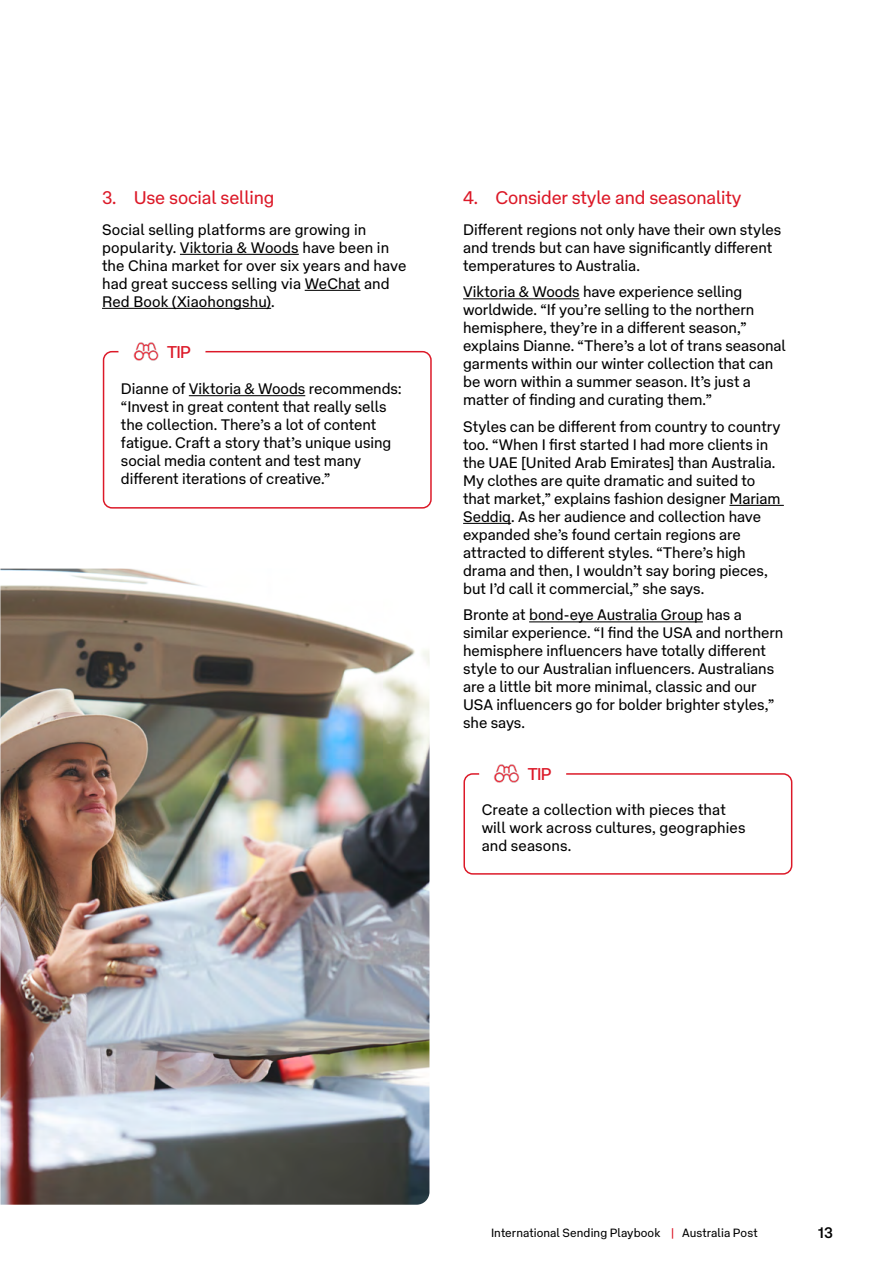
<style>
.page{position:relative;width:893px;height:1263px;background:#fff}
.page>*{position:absolute;margin:0;border:0;box-sizing:border-box;transform-origin:0 0}
.t1{font:18px "AP Type Pro Text";letter-spacing:-.01em;color:#dc1928}
.t2{font:16.8px "AP Type Pro Display";letter-spacing:-.01em;color:#dc1928}
.t3{font:15px/18px "AP Type Pro Text";letter-spacing:-.005em;color:#000}
.t4{font:500 15px "AP Type Pro Text";color:#000}
.t5{font:11.7px "AP Type Pro Text";letter-spacing:.005em;color:#000}
.s1{color:#dc1928}
</style>
<div class="page">
<hr style="left:180px;top:254px;width:119px;height:1px;background:#000">
<hr style="left:305px;top:290px;width:55px;height:1px;background:#000">
<hr style="left:102px;top:308px;width:169px;height:1px;background:#000">
<hr style="left:463px;top:298px;width:117px;height:1px;background:#000">
<hr style="left:729px;top:505px;width:55px;height:1px;background:#000">
<hr style="left:463px;top:523px;width:48px;height:1px;background:#000">
<hr style="left:529px;top:621px;width:174px;height:1px;background:#000">
<div style="left:103px;top:351px;width:329px;height:158px;border:2px solid #dc1928;border-radius:9px"></div>
<hr style="left:189px;top:395px;width:116px;height:1px;background:#000">
<div style="left:118px;top:332px;width:88px;height:37px;background:#fff;border-radius:18px"></div>
<img style="left:133px;top:342px;width:26px;height:19px">
<img style="left:0;top:569px;width:429px;height:636px">
<div style="left:463px;top:773px;width:329px;height:102px;border:2px solid #dc1928;border-radius:9px"></div>
<div style="left:479px;top:755px;width:87px;height:36px;background:#fff;border-radius:18px"></div>
<img style="left:494px;top:764px;width:26px;height:19px">
<h3 class="t1" style="left:102px;top:183px;width:174px">3. Use social selling</h3>
<p class="t3" style="left:102px;top:219px;width:306px">Social selling platforms are growing in popularity. Viktoria &amp; Woods have been in the China market for over six years and have had great success selling via WeChat and Red Book (Xiaohongshu).</p>
<h4 class="t2" style="left:167px;top:338px;width:25px">TIP</h4>
<p class="t3" style="left:121px;top:378px;width:282px">Dianne of Viktoria &amp; Woods recommends: “Invest in great content that really sells the collection. There’s a lot of content fatigue. Craft a story that’s unique using social media content and test many different iterations of creative.”</p>
<h3 class="t1" style="left:463px;top:183px;width:280px">4. Consider style and seasonality</h3>
<p class="t3" style="left:463px;top:219px;width:320px">Different regions not only have their own styles and trends but can have significantly different temperatures to Australia.</p>
<p class="t3" style="left:463px;top:281px;width:324px">Viktoria &amp; Woods have experience selling worldwide. “If you’re selling to the northern hemisphere, they’re in a different season,” explains Dianne. “There’s a lot of trans seasonal garments within our winter collection that can be worn within a summer season. It’s just a matter of finding and curating them.”</p>
<p class="t3" style="left:463px;top:416px;width:319px">Styles can be different from country to country too. “When I first started I had more clients in the UAE [United Arab Emirates] than Australia.<br>My clothes are quite dramatic and suited to that market,” explains fashion designer Mariam Seddiq. As her audience and collection have expanded she’s found certain regions are attracted to different styles. “There’s high drama and then, I wouldn’t say boring pieces, but I’d call it commercial,” she says.</p>
<p class="t3" style="left:463px;top:604px;width:322px">Bronte at bond-eye Australia Group has a similar experience. “I find the USA and northern hemisphere influencers have totally different style to our Australian influencers. Australians are a little bit more minimal, classic and our USA influencers go for bolder brighter styles,” she says.</p>
<h4 class="t2" style="left:528px;top:760px;width:25px">TIP</h4>
<p class="t3" style="left:482px;top:799px;width:265px">Create a collection with pieces that will work across cultures, geographies and seasons.</p>
<p class="t5" style="left:491px;top:1223px;width:268px">International Sending Playbook <span class="s1">|</span> Australia Post</p>
<p class="t4" style="left:818px;top:1220px;width:16px">13</p>
</div>
